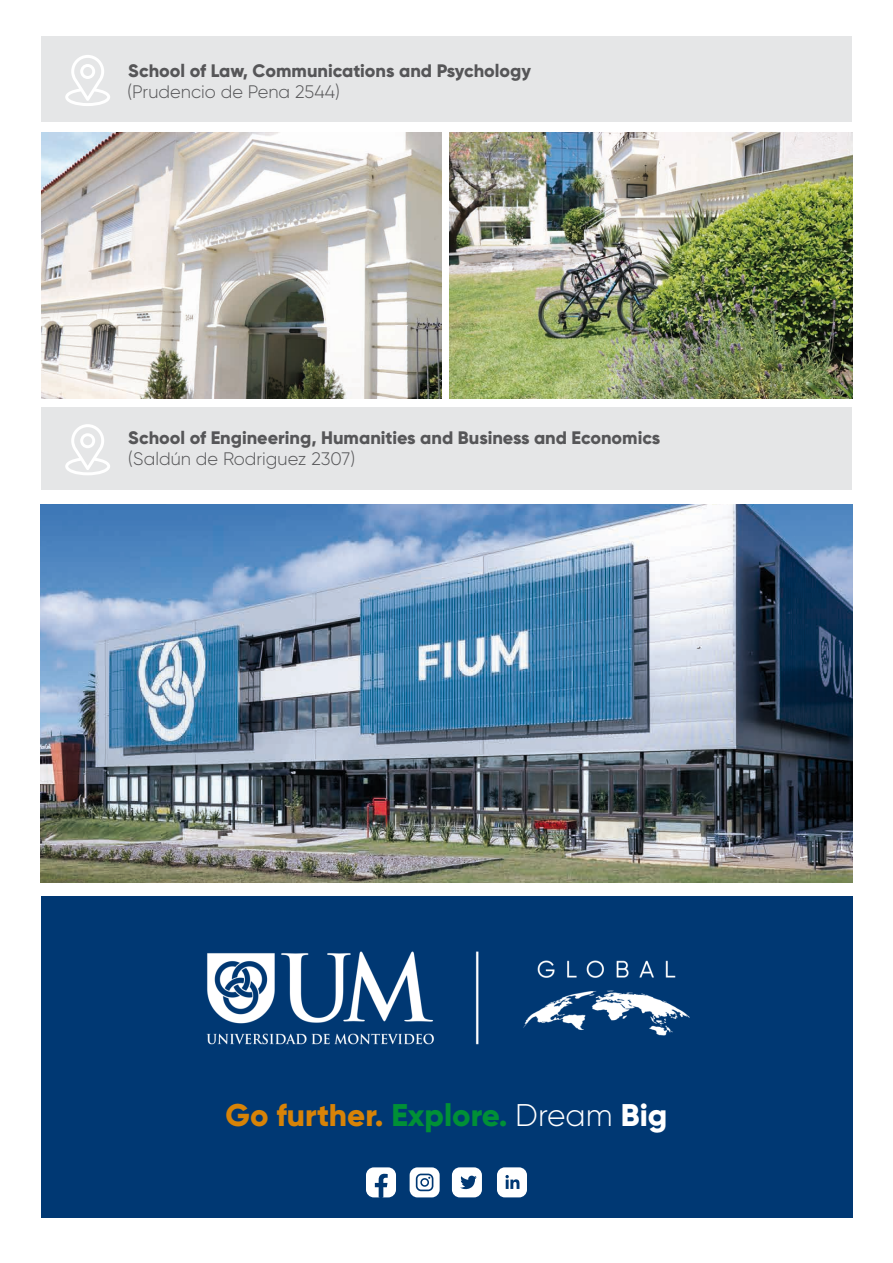
<style>
.page{position:relative;width:893px;height:1263px;background:#fff}
.page>*{position:absolute;margin:0;border:0;box-sizing:border-box;transform-origin:0 0}
.t1{font:800 31.35px "Gilroy";color:#d78307}
.t2{font:800 18.15px "Gilroy";color:#565658}
.t3{font:300 18.15px "Gilroy";color:#565658}
.s1{color:#009036}
.s2{font-weight:300;color:#fff}
.s3{color:#fff}
</style>
<div class="page">
<div style="left:42px;top:36px;width:810px;height:85px;background:#e5e6e7"></div>
<div style="left:42px;top:407px;width:810px;height:82px;background:#e5e6e7"></div>
<img style="left:41px;top:504px;width:811px;height:378px">
<img style="left:450px;top:133px;width:402px;height:266px">
<img style="left:42px;top:132px;width:400px;height:267px">
<svg style="left:65px;top:55px;width:45px;height:51px"></svg>
<svg style="left:65px;top:424px;width:45px;height:51px"></svg>
<div style="left:41px;top:896px;width:811px;height:322px;background:#003873"></div>
<img style="left:206px;top:951px;width:484px;height:94px">
<div style="left:410px;top:1167px;width:30px;height:30px;background:#fff;border-radius:8px"></div>
<svg style="left:416px;top:1173px;width:17px;height:18px"></svg>
<svg style="left:366px;top:1167px;width:30px;height:30px"></svg>
<div style="left:497px;top:1167px;width:30px;height:30px;background:#fff;border-radius:8px"></div>
<div style="left:452px;top:1167px;width:30px;height:30px;background:#fff;border-radius:8px"></div>
<svg style="left:505px;top:1175px;width:14px;height:14px"></svg>
<svg style="left:460px;top:1175px;width:17px;height:15px"></svg>
<p class="t2" style="left:128px;top:59px;width:404px">School of Law, Communications and Psychology</p>
<p class="t3" style="left:127px;top:81px;width:214px">(Prudencio de Pena 2544)</p>
<p class="t2" style="left:128px;top:426px;width:533px">School of Engineering, Humanities and Business and Economics</p>
<p class="t3" style="left:128px;top:448px;width:228px">(Saldún de Rodriguez 2307)</p>
<h1 class="t1" style="left:226px;top:1096px;width:443px">Go further. <span class="s1">Explore.</span> <span class="s2">Dream</span> <span class="s3">Big</span></h1>
</div>
